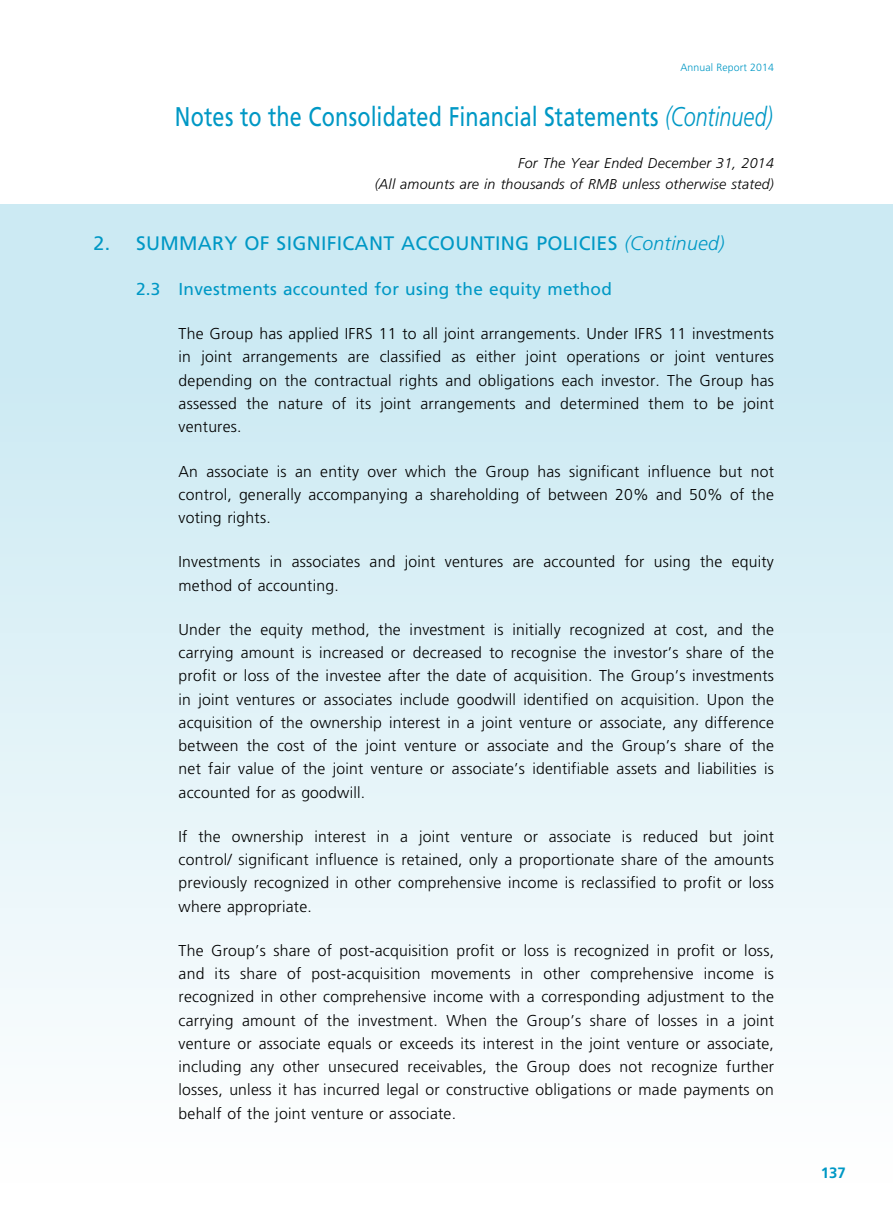
<style>
.page{position:relative;width:893px;height:1212px;background:#fff}
.page>*{position:absolute;margin:0;border:0;box-sizing:border-box;transform-origin:0 0}
.t1{font:27px "Frutiger LT Std";letter-spacing:.005em;color:#0098c5;scale:.8 1}
.t2{font:19.5px "Frutiger LT Std";letter-spacing:.015em;color:#0098c5}
.t3{font:italic 300 19.5px "Frutiger LT Std";letter-spacing:.015em;color:#0098c5}
.t4{font:17.25px "Frutiger LT Std";letter-spacing:.015em;color:#0098c5}
.t5{font:300 15.75px/23.2px "Frutiger LT Std";letter-spacing:.015em;color:#000;text-align:justify}
.t6{font:700 15px "Frutiger LT Std";color:#0098c5}
.t7{font:italic 300 14.25px/21px "Frutiger LT Std";letter-spacing:.015em;color:#000;text-align:right}
.t8{font:300 10.5px "Frutiger LT Std";letter-spacing:.015em;color:#0098c5}
.s1{font-weight:300;font-style:italic}
.s2{font-weight:400;font-style:normal}
</style>
<div class="page">
<div style="left:0;top:204px;width:893px;height:978px;background:linear-gradient(to bottom,#c5e7f1,#fdfefe)"></div>
<p class="t8" style="left:680px;top:62px;width:95px">Annual Report 2014</p>
<h1 class="t1" style="left:175px;top:101px;width:749px">N otes to the Consolidated Financial Statements <span class="s1">(Continued)</span></h1>
<p class="t7" style="left:375px;top:152px;width:401px">For The Year Ended December 31, 2014<br>(All amounts are in thousands of RMB unless otherwise stated)</p>
<p class="t2" style="left:94px;top:232px;width:203px">2. SU MMARY OF SIGNIFI</p>
<p class="t2" style="left:342px;top:232px;width:27px">CANT</p>
<p class="t2" style="left:401px;top:232px;width:53px">ACCOUNTING</p>
<p class="t3" style="left:536px;top:232px;width:190px"><span class="s2">POLI CIE S</span> (Continued)</p>
<p class="t4" style="left:136px;top:279px;width:477px">2.3 I nvestments accounted for using the equity method</p>
<p class="t5" style="left:179px;top:322px;width:597px">The Group has applied IFRS 11 to all joint arrangements. Under IFRS 11 investments in joint arrangements are classified as either joint operations or joint ventures depending on the contractual rights and obligations each investor. The Group has assessed the nature of its joint arrangements and determined them to be joint ventures.</p>
<p class="t5" style="left:179px;top:460px;width:597px">An associate is an entity over which the Group has significant influence but not control, generally accompanying a shareholding of between 20% and 50% of the voting rights.</p>
<p class="t5" style="left:179px;top:550px;width:597px">Investments in associates and joint ventures are accounted for using the equity method of accounting.</p>
<p class="t5" style="left:179px;top:618px;width:597px">Under the equity method, the investment is initially recognized at cost, and the carrying amount is increased or decreased to recognise the investor’s share of the profit or loss of the investee after the date of acquisition. The Group’s investments in joint ventures or associates include goodwill identified on acquisition. Upon the acquisition of the ownership interest in a joint venture or associate, any difference between the cost of the joint venture or associate and the Group’s share of the net fair value of the joint venture or associate’s identifiable assets and liabilities is accounted for as goodwill.</p>
<p class="t5" style="left:179px;top:825px;width:597px">If the ownership interest in a joint venture or associate is reduced but joint control/ significant influence is retained, only a proportionate share of the amounts previously recognized in other comprehensive income is reclassified to profit or loss where appropriate.</p>
<p class="t5" style="left:179px;top:939px;width:597px">The Group’s share of post-acquisition profit or loss is recognized in profit or loss, and its share of post-acquisition movements in other comprehensive income is recognized in other comprehensive income with a corresponding adjustment to the carrying amount of the investment. When the Group’s share of losses in a joint venture or associate equals or exceeds its interest in the joint venture or associate, including any other unsecured receivables, the Group does not recognize further losses, unless it has incurred legal or constructive obligations or made payments on behalf of the joint venture or associate.</p>
<p class="t6" style="left:821px;top:1163px;width:27px">137</p>
</div>
